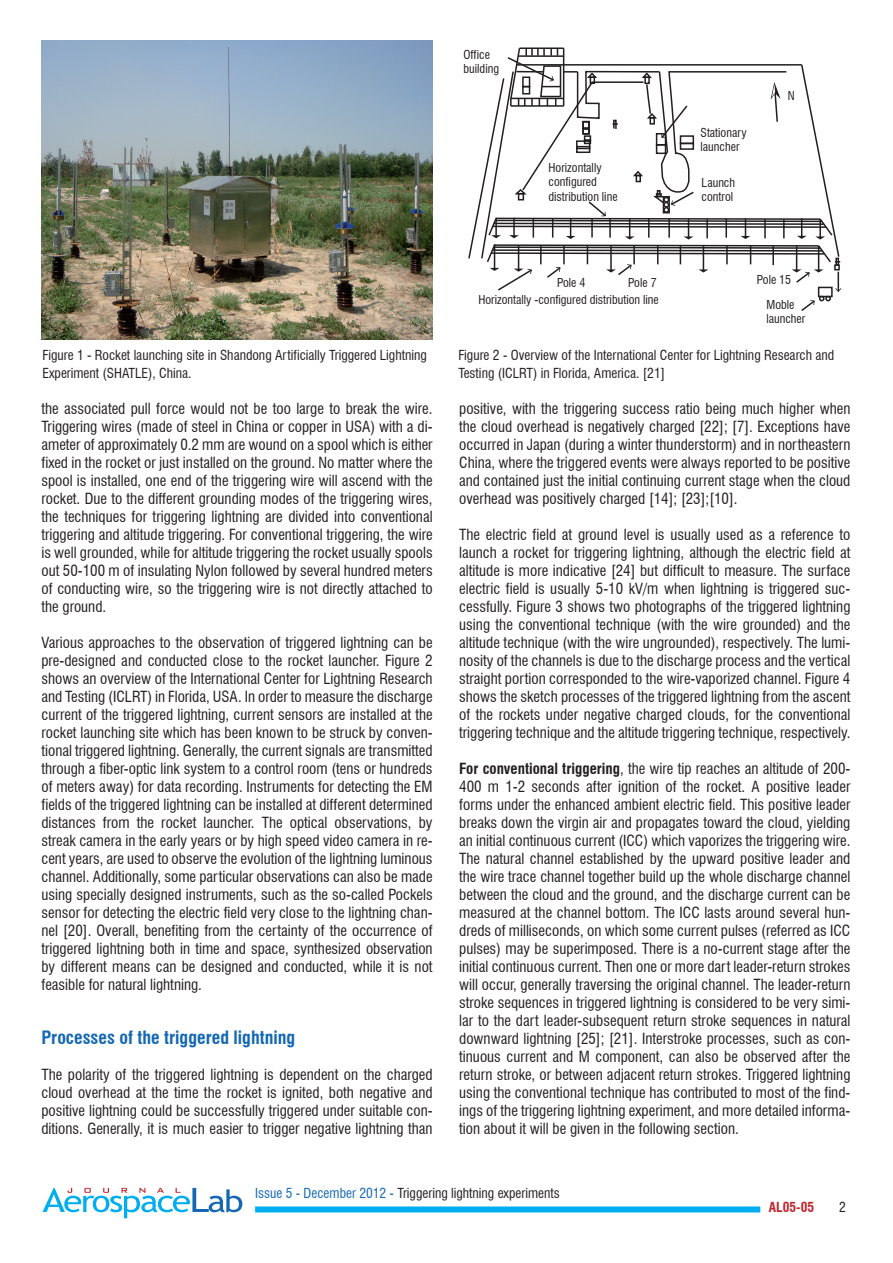
<style>
.page{position:relative;width:893px;height:1263px;background:#fff}
.page>*{position:absolute;margin:0;border:0;box-sizing:border-box;transform-origin:0 0}
.t1{font:700 condensed 18px "Swiss 721 BT";color:#1468b3}
.t2{font:condensed 15px/18px "Swiss 721 BT";color:#231f20;text-align:justify}
.t3{font:condensed 13.5px/18px "Swiss 721 BT";color:#231f20}
.t4{font:700 condensed 13.5px "Swiss 721 BT";color:#c0262d}
.t5{font:condensed 12px/14.4px "Swiss 721 BT";color:#231f20}
.s1{font-weight:700}
.s2{color:#1468b3}
</style>
<div class="page">
<div style="left:255px;top:1206px;width:505px;height:6px;background:#00aeef"></div>
<svg style="left:43px;top:1188px;width:199px;height:30px"></svg>
<img style="left:41px;top:40px;width:391px;height:300px">
<svg style="left:468px;top:47px;width:373px;height:264px"></svg>
<p class="t5" style="left:463px;top:48px;width:37px">Office building</p>
<p class="t5" style="left:549px;top:160px;width:71px">Horizontally configured distribution line</p>
<p class="t5" style="left:701px;top:125px;width:48px">Stationary launcher</p>
<p class="t5" style="left:702px;top:175px;width:35px">Launch control</p>
<p class="t5" style="left:788px;top:88px;width:8px">N</p>
<p class="t3" style="left:43px;top:346px;width:386px">Figure 1 - Rocket launching site in Shandong Artificially Triggered Lightning<br>Experiment (SHATLE), China.</p>
<p class="t2" style="left:41px;top:400px;width:393px">the associated pull force would not be too large to break the wire.<br>Triggering wires (made of steel in China or copper in USA) with a di&shy;ameter of approximately 0.2 mm are wound on a spool which is either fixed in the rocket or just installed on the ground. No matter where the spool is installed, one end of the triggering wire will ascend with the rocket. Due to the different grounding modes of the triggering wires, the techniques for triggering lightning are divided into conventional triggering and altitude triggering. For conventional triggering, the wire is well grounded, while for altitude triggering the rocket usually spools out 50-100 m of insulating Nylon followed by several hundred meters of conducting wire, so the triggering wire is not directly attached to the ground.</p>
<p class="t2" style="left:41px;top:634px;width:393px">Various approaches to the observation of triggered lightning can be pre-designed and conducted close to the rocket launcher. Figure 2 shows an overview of the International Center for Lightning Research and Testing (ICLRT) in Florida, USA. In order to measure the discharge current of the triggered lightning, current sensors are installed at the rocket launching site which has been known to be struck by conven&shy;tional triggered lightning. Generally, the current signals are transmitted through a fiber-optic link system to a control room (tens or hundreds of meters away) for data recording. Instruments for detecting the EM fields of the triggered lightning can be installed at different determined distances from the rocket launcher. The optical observations, by streak camera in the early years or by high speed video camera in re&shy;cent years, are used to observe the evolution of the lightning luminous channel. Additionally, some particular observations can also be made using specially designed instruments, such as the so-called Pockels sensor for detecting the electric field very close to the lightning chan&shy;nel [20]. Overall, benefiting from the certainty of the occurrence of triggered lightning both in time and space, synthesized observation by different means can be designed and conducted, while it is not feasible for natural lightning.</p>
<p class="t1" style="left:41px;top:1027px;width:255px">Processes of the triggered lightning</p>
<p class="t2" style="left:41px;top:1066px;width:393px">The polarity of the triggered lightning is dependent on the charged cloud overhead at the time the rocket is ignited, both negative and positive lightning could be successfully triggered under suitable con&shy;ditions. Generally, it is much easier to trigger negative lightning than</p>
<p class="t5" style="left:557px;top:275px;width:30px">Pole 4</p>
<p class="t5" style="left:628px;top:275px;width:30px">Pole 7</p>
<p class="t5" style="left:757px;top:273px;width:36px">Pole 15</p>
<p class="t5" style="left:478px;top:292px;width:182px">Horizontally -configured distribution line</p>
<p class="t5" style="left:766px;top:297px;width:40px">Moble launcher</p>
<p class="t3" style="left:458px;top:346px;width:377px">Figure 2 - Overview of the International Center for Lightning Research and<br>Testing (ICLRT) in Florida, America. [21]</p>
<p class="t2" style="left:459px;top:400px;width:393px">positive, with the triggering success ratio being much higher when the cloud overhead is negatively charged [22]; [7]. Exceptions have occurred in Japan (during a winter thunderstorm) and in northeastern China, where the triggered events were always reported to be positive and contained just the initial continuing current stage when the cloud overhead was positively charged [14]; [23];[10].</p>
<p class="t2" style="left:459px;top:526px;width:393px">The electric field at ground level is usually used as a reference to launch a rocket for triggering lightning, although the electric field at altitude is more indicative [24] but difficult to measure. The surface electric field is usually 5-10 kV/m when lightning is triggered suc&shy;cessfully. Figure 3 shows two photographs of the triggered lightning using the conventional technique (with the wire grounded) and the altitude technique (with the wire ungrounded), respectively. The lumi&shy;nosity of the channels is due to the discharge process and the vertical straight portion corresponded to the wire-vaporized channel. Figure 4 shows the sketch processes of the triggered lightning from the ascent of the rockets under negative charged clouds, for the conventional triggering technique and the altitude triggering technique, respectively.</p>
<p class="t2" style="left:459px;top:760px;width:393px"><span class="s1">For conventional triggering</span>, the wire tip reaches an altitude of 200- 400 m 1-2 seconds after ignition of the rocket. A positive leader forms under the enhanced ambient electric field. This positive leader breaks down the virgin air and propagates toward the cloud, yielding an initial continuous current (ICC) which vaporizes the triggering wire.<br>The natural channel established by the upward positive leader and the wire trace channel together build up the whole discharge channel between the cloud and the ground, and the discharge current can be measured at the channel bottom. The ICC lasts around several hun&shy;dreds of milliseconds, on which some current pulses (referred as ICC pulses) may be superimposed. There is a no-current stage after the initial continuous current. Then one or more dart leader-return strokes will occur, generally traversing the original channel. The leader-return stroke sequences in triggered lightning is considered to be very simi&shy;lar to the dart leader-subsequent return stroke sequences in natural downward lightning [25]; [21]. Interstroke processes, such as con&shy;tinuous current and M component, can also be observed after the return stroke, or between adjacent return strokes. Triggered lightning using the conventional technique has contributed to most of the find&shy;ings of the triggering lightning experiment, and more detailed informa&shy;tion about it will be given in the following section.</p>
<p class="t3" style="left:255px;top:1184px;width:306px"><span class="s2">Issue 5 - December 2012 -</span> Triggering lightning experiments</p>
<p class="t4" style="left:769px;top:1199px;width:47px">AL05-05</p>
<p class="t3" style="left:839px;top:1198px;width:8px">2</p>
</div>
